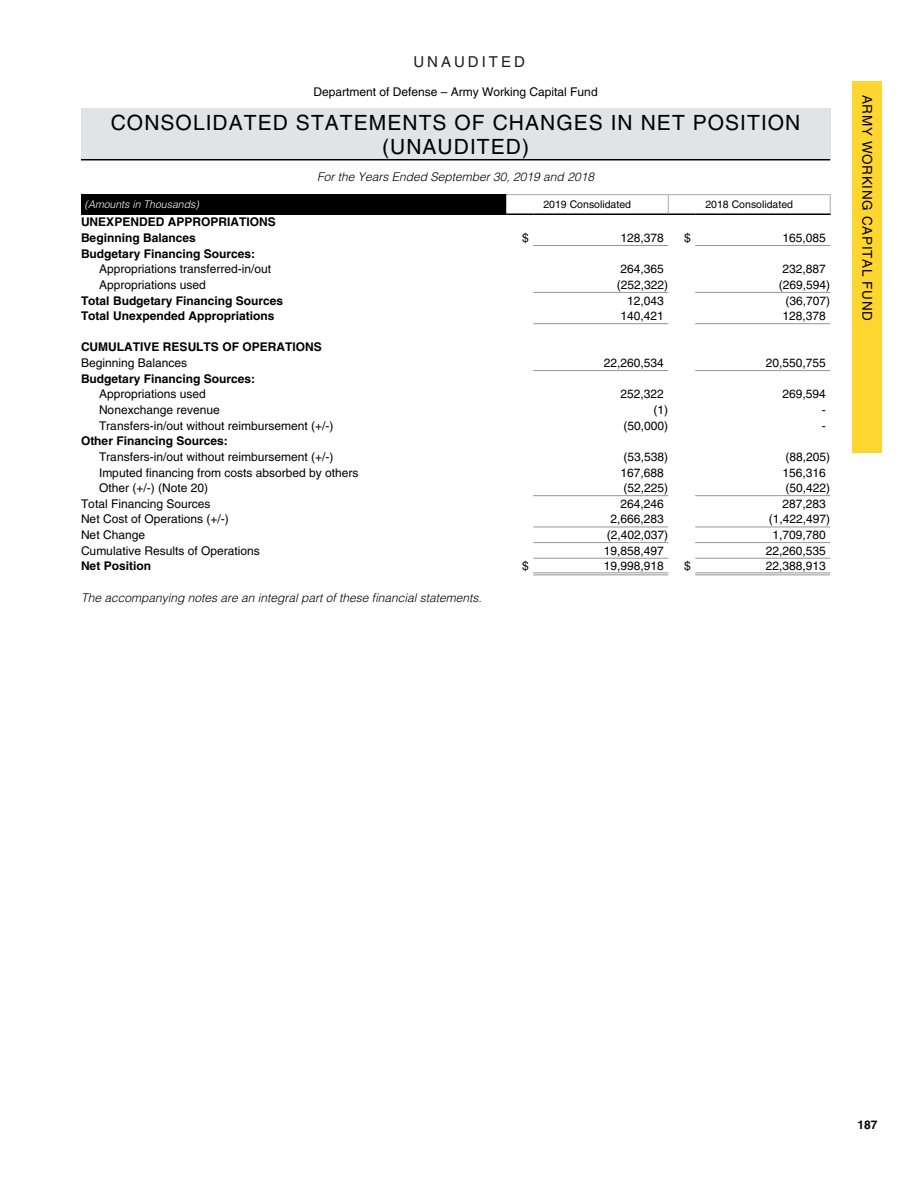
<style>
.page{position:relative;width:918px;height:1188px;background:#fff}
.page>*{position:absolute;margin:0;border:0;box-sizing:border-box;transform-origin:0 0}
.Statement_Title{font:21px/24px "Helvetica LT Std";letter-spacing:.05em;color:#000;text-align:center}
.t1{font:15px "Helvetica LT Std";letter-spacing:.2em;color:#1e1d1e}
.t2{font:13.5px "Helvetica LT Std";letter-spacing:.05em;color:#000}
.Statement_2{font:12px "Helvetica LT Std";color:#000}
.Statement_1_Bold{font:700 12px "Helvetica LT Std";color:#000}
.Statement_Right{font:12px "Helvetica LT Std";color:#000}
.Statement_1{font:12px "Helvetica LT Std";color:#000}
.Statement_Right_Nega{font:12px "Helvetica LT Std";color:#000}
.Statement_Italic{font:italic 300 12px "Helvetica LT Std";color:#000}
.Statement_Centered{font:12px "Helvetica LT Std";color:#000}
.Statement_Italic_Cen{font:italic 300 12px "Helvetica LT Std";color:#000}
.Statement_Header{font:10.5px "Helvetica LT Std";color:#000}
.Statement_Amts_In{font:italic 300 10.5px "Helvetica LT Std";color:#fff}
</style>
<div class="page">
<div style="left:852px;top:81px;width:30px;height:371px;background:#ffd530"></div>
<div style="left:81px;top:108px;width:749px;height:52px;background:#e2e3e4"></div>
<hr style="left:81px;top:159px;width:749px;height:1px;background:#000">
<div style="left:81px;top:195px;width:425px;height:19px;background:#000"></div>
<svg style="left:506px;top:194px;width:325px;height:19px"></svg>
<hr style="left:506px;top:213px;width:27px;height:2px;background:#000">
<hr style="left:533px;top:213px;width:135px;height:2px;background:#000">
<hr style="left:668px;top:213px;width:27px;height:2px;background:#000">
<hr style="left:695px;top:213px;width:136px;height:2px;background:#000">
<hr style="left:81px;top:213px;width:425px;height:2px;background:#000">
<hr style="left:533px;top:245px;width:135px;height:1px;background:#939598">
<hr style="left:695px;top:245px;width:135px;height:1px;background:#939598">
<hr style="left:533px;top:292px;width:135px;height:1px;background:#939598">
<hr style="left:695px;top:292px;width:135px;height:1px;background:#939598">
<hr style="left:533px;top:323px;width:135px;height:1px;background:#939598">
<hr style="left:695px;top:323px;width:135px;height:1px;background:#939598">
<hr style="left:533px;top:370px;width:135px;height:1px;background:#939598">
<hr style="left:695px;top:370px;width:135px;height:1px;background:#939598">
<hr style="left:533px;top:495px;width:135px;height:1px;background:#939598">
<hr style="left:695px;top:495px;width:135px;height:1px;background:#939598">
<hr style="left:533px;top:527px;width:135px;height:1px;background:#939598">
<hr style="left:695px;top:527px;width:135px;height:1px;background:#939598">
<hr style="left:533px;top:542px;width:135px;height:1px;background:#939598">
<hr style="left:695px;top:542px;width:135px;height:1px;background:#939598">
<hr style="left:533px;top:558px;width:135px;height:1px;background:#939598">
<hr style="left:695px;top:558px;width:135px;height:1px;background:#939598">
<hr style="left:533px;top:572px;width:135px;height:1px;background:#939598">
<hr style="left:533px;top:574px;width:135px;height:1px;background:#939598">
<hr style="left:695px;top:572px;width:135px;height:1px;background:#939598">
<hr style="left:695px;top:574px;width:135px;height:1px;background:#939598">
<p class="t1" style="left:413px;top:53px;width:113px">UNAUDITED</p>
<p class="Statement_Centered" style="left:314px;top:85px;width:286px">Department of Defense – Army Working Capital Fund</p>
<p class="Statement_Title" style="left:111px;top:110px;width:691px">CONSOLIDATED STATEMENTS OF CHANGES IN NET POSITION (UNAUDITED)</p>
<p class="Statement_Italic_Cen" style="left:317px;top:169px;width:278px">For the Years Ended September 30, 2019 and 2018</p>
<p class="Statement_Amts_In" style="left:85px;top:198px;width:116px">(Amounts in Thousands)</p>
<p class="Statement_Header" style="left:543px;top:198px;width:89px">2019 Consolidated</p>
<p class="Statement_Header" style="left:705px;top:198px;width:89px">2018 Consolidated</p>
<p class="Statement_1_Bold" style="left:81px;top:215px;width:196px">UNEXPENDED APPROPRIATIONS</p>
<p class="Statement_1_Bold" style="left:81px;top:230px;width:116px">Beginning Balances</p>
<p class="Statement_Right" style="left:522px;top:231px;width:8px">$</p>
<p class="Statement_Right" style="left:621px;top:231px;width:45px">128,378</p>
<p class="Statement_Right" style="left:684px;top:231px;width:8px">$</p>
<p class="Statement_Right" style="left:783px;top:231px;width:45px">165,085</p>
<p class="Statement_1_Bold" style="left:81px;top:246px;width:176px">Budgetary Financing Sources:</p>
<p class="Statement_2" style="left:99px;top:262px;width:174px">Appropriations transferred-in/out</p>
<p class="Statement_Right" style="left:621px;top:262px;width:45px">264,365</p>
<p class="Statement_Right" style="left:783px;top:262px;width:45px">232,887</p>
<p class="Statement_2" style="left:99px;top:278px;width:108px">Appropriations used</p>
<p class="Statement_Right_Nega" style="left:617px;top:278px;width:53px">(252,322)</p>
<p class="Statement_Right_Nega" style="left:779px;top:278px;width:53px">(269,594)</p>
<p class="Statement_1_Bold" style="left:81px;top:293px;width:204px">Total Budgetary Financing Sources</p>
<p class="Statement_Right" style="left:627px;top:293px;width:38px">12,043</p>
<p class="Statement_Right_Nega" style="left:786px;top:293px;width:46px">(36,707)</p>
<p class="Statement_1_Bold" style="left:81px;top:309px;width:195px">Total Unexpended Appropriations</p>
<p class="Statement_Right" style="left:621px;top:309px;width:45px">140,421</p>
<p class="Statement_Right" style="left:783px;top:309px;width:45px">128,378</p>
<p class="Statement_1_Bold" style="left:81px;top:340px;width:242px">CUMULATIVE RESULTS OF OPERATIONS</p>
<p class="Statement_1" style="left:81px;top:356px;width:108px">Beginning Balances</p>
<p class="Statement_Right" style="left:604px;top:356px;width:62px">22,260,534</p>
<p class="Statement_Right" style="left:766px;top:356px;width:62px">20,550,755</p>
<p class="Statement_1_Bold" style="left:81px;top:371px;width:176px">Budgetary Financing Sources:</p>
<p class="Statement_2" style="left:99px;top:387px;width:108px">Appropriations used</p>
<p class="Statement_Right" style="left:621px;top:387px;width:45px">252,322</p>
<p class="Statement_Right" style="left:783px;top:387px;width:45px">269,594</p>
<p class="Statement_2" style="left:99px;top:403px;width:122px">Nonexchange revenue</p>
<p class="Statement_Right_Nega" style="left:654px;top:403px;width:16px">(1)</p>
<p class="Statement_Right" style="left:822px;top:403px;width:5px">-</p>
<p class="Statement_2" style="left:99px;top:418px;width:236px">Transfers-in/out without reimbursement (+/-)</p>
<p class="Statement_Right_Nega" style="left:624px;top:418px;width:46px">(50,000)</p>
<p class="Statement_Right" style="left:822px;top:418px;width:5px">-</p>
<p class="Statement_1_Bold" style="left:81px;top:434px;width:148px">Other Financing Sources:</p>
<p class="Statement_2" style="left:99px;top:450px;width:236px">Transfers-in/out without reimbursement (+/-)</p>
<p class="Statement_Right_Nega" style="left:624px;top:450px;width:46px">(53,538)</p>
<p class="Statement_Right_Nega" style="left:786px;top:450px;width:46px">(88,205)</p>
<p class="Statement_2" style="left:99px;top:465px;width:261px">Imputed financing from costs absorbed by others</p>
<p class="Statement_Right" style="left:621px;top:465px;width:45px">167,688</p>
<p class="Statement_Right" style="left:783px;top:465px;width:45px">156,316</p>
<p class="Statement_2" style="left:99px;top:481px;width:111px">Other (+/-) (Note 20)</p>
<p class="Statement_Right_Nega" style="left:624px;top:481px;width:46px">(52,225)</p>
<p class="Statement_Right_Nega" style="left:786px;top:481px;width:46px">(50,422)</p>
<p class="Statement_1" style="left:81px;top:497px;width:131px">Total Financing Sources</p>
<p class="Statement_Right" style="left:621px;top:497px;width:45px">264,246</p>
<p class="Statement_Right" style="left:783px;top:497px;width:45px">287,283</p>
<p class="Statement_1" style="left:81px;top:512px;width:149px">Net Cost of Operations (+/-)</p>
<p class="Statement_Right" style="left:611px;top:512px;width:55px">2,666,283</p>
<p class="Statement_Right_Nega" style="left:769px;top:512px;width:63px">(1,422,497)</p>
<p class="Statement_1" style="left:81px;top:528px;width:66px">Net Change</p>
<p class="Statement_Right_Nega" style="left:607px;top:528px;width:63px">(2,402,037)</p>
<p class="Statement_Right" style="left:773px;top:528px;width:55px">1,709,780</p>
<p class="Statement_1" style="left:81px;top:544px;width:180px">Cumulative Results of Operations</p>
<p class="Statement_Right" style="left:604px;top:544px;width:62px">19,858,497</p>
<p class="Statement_Right" style="left:766px;top:544px;width:62px">22,260,535</p>
<p class="Statement_1_Bold" style="left:81px;top:559px;width:72px">Net Position</p>
<p class="Statement_Right" style="left:522px;top:559px;width:8px">$</p>
<p class="Statement_Right" style="left:604px;top:559px;width:62px">19,998,918</p>
<p class="Statement_Right" style="left:684px;top:559px;width:8px">$</p>
<p class="Statement_Right" style="left:766px;top:559px;width:62px">22,388,913</p>
<p class="Statement_Italic" style="left:81px;top:590px;width:402px">The accompanying notes are an integral part of these financial statements.</p>
<p class="t2" style="left:875px;top:94px;width:228px;rotate:90deg">ARMY WORKING CAPITAL FUND</p>
<p class="Statement_1_Bold" style="left:857px;top:1118px;width:22px">187</p>
</div>
